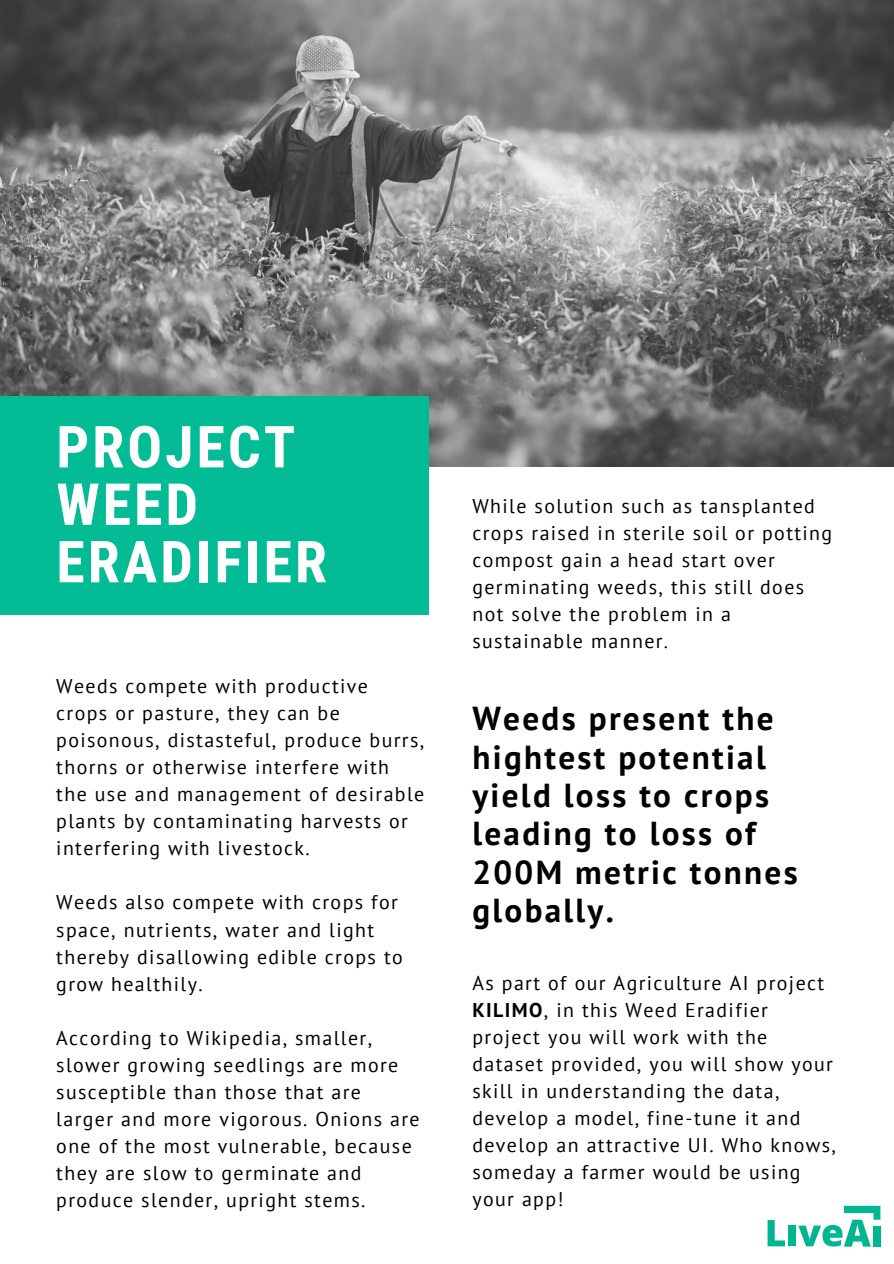
<style>
.page{position:relative;width:894px;height:1264px;background:#fff}
.page>*{position:absolute;margin:0;border:0;box-sizing:border-box;transform-origin:0 0}
.t1{font:700 57.9px/57.4px "Roboto Condensed";letter-spacing:.05em;color:#fff}
.t2{font:700 33.15px/38.2px "PT Sans";letter-spacing:.07em;color:#000}
.t3{font:19.8px/27px "PT Sans";letter-spacing:.07em;color:#000}
.s1{font-weight:700}
</style>
<div class="page">
<img style="left:0;top:0;width:893px;height:466px">
<div style="left:0;top:396px;width:428px;height:218px;background:#03bc95"></div>
<svg style="left:767px;top:1220px;width:17px;height:26px"></svg>
<div style="left:788px;top:1225px;width:7px;height:21px;background:#00b691"></div>
<svg style="left:798px;top:1205px;width:82px;height:41px"></svg>
<div style="left:873px;top:1225px;width:7px;height:21px;background:#00b691"></div>
<p class="t1" style="left:56px;top:419px;width:272px">PROJECT<br>WEED<br>ERADIFIER</p>
<p class="t3" style="left:56px;top:672px;width:369px">Weeds compete with productive<br>crops or pasture, they can be poisonous, distasteful, produce burrs, thorns or otherwise interfere with the use and management of desirable plants by contaminating harvests or interfering with livestock.</p>
<p class="t3" style="left:56px;top:888px;width:348px">Weeds also compete with crops for space, nutrients, water and light thereby disallowing edible crops to grow healthily.</p>
<p class="t3" style="left:56px;top:1023px;width:365px">According to Wikipedia, smaller, slower growing seedlings are more susceptible than those that are larger and more vigorous. Onions are one of the most vulnerable, because they are slow to germinate and produce slender, upright stems.</p>
<p class="t3" style="left:472px;top:492px;width:361px">While solution such as tansplanted crops raised in sterile soil or potting compost gain a head start over germinating weeds, this still does not solve the problem in a sustainable manner.</p>
<p class="t2" style="left:472px;top:699px;width:327px">Weeds present the hightest potential yield loss to crops leading to loss of<br>200M metric tonnes globally.</p>
<p class="t3" style="left:472px;top:968px;width:365px">As part of our Agriculture AI project<br><span class="s1">KILIMO</span>, in this Weed Eradifier project you will work with the dataset provided, you will show your skill in understanding the data, develop a model, fine-tune it and develop an attractive UI. Who knows, someday a farmer would be using your app!</p>
</div>
